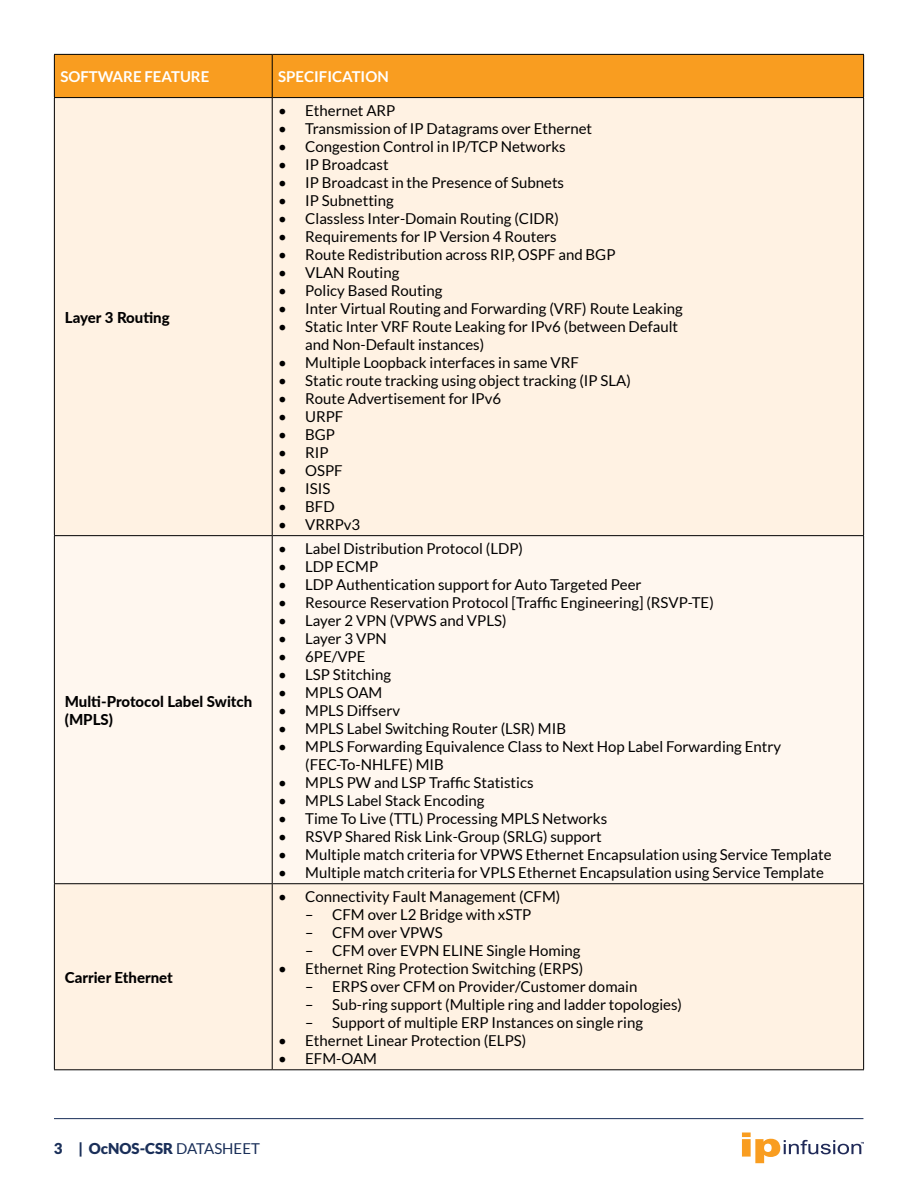
<style>
.page{position:relative;width:918px;height:1188px;background:#fff}
.page>*{position:absolute;margin:0;border:0;box-sizing:border-box;transform-origin:0 0}
.t1{font:15px/18px "Lato";color:#000}
.t2{font:800 15px/18px "Lato";color:#000}
.t3{font:700 15px "Lato";color:#fff}
.t4{font:900 15px "Lato";color:#1a2f59}
.s1{font-weight:400}
</style>
<div class="page">
<hr style="left:54px;top:1118px;width:809px;height:1px;background:#1a2f59">
<svg style="left:742px;top:1132px;width:122px;height:31px"></svg>
<div style="left:55px;top:55px;width:808px;height:42px;background:#f99d20"></div>
<div style="left:55px;top:98px;width:808px;height:971px;background:#fff2e3"></div>
<div style="left:55px;top:536px;width:808px;height:347px;background:#fff7ef"></div>
<hr style="left:54px;top:98px;width:1px;height:437px;background:#000">
<hr style="left:272px;top:98px;width:1px;height:437px;background:#000">
<hr style="left:863px;top:98px;width:1px;height:437px;background:#000">
<hr style="left:54px;top:535px;width:218px;height:1px;background:#000">
<hr style="left:54px;top:536px;width:1px;height:347px;background:#000">
<hr style="left:272px;top:535px;width:592px;height:1px;background:#000">
<hr style="left:272px;top:536px;width:1px;height:347px;background:#000">
<hr style="left:863px;top:536px;width:1px;height:347px;background:#000">
<hr style="left:54px;top:883px;width:218px;height:1px;background:#000">
<hr style="left:54px;top:884px;width:1px;height:185px;background:#000">
<hr style="left:272px;top:883px;width:592px;height:1px;background:#000">
<hr style="left:272px;top:884px;width:1px;height:185px;background:#000">
<hr style="left:863px;top:884px;width:1px;height:185px;background:#000">
<hr style="left:54px;top:54px;width:218px;height:1px;background:#000">
<hr style="left:54px;top:55px;width:1px;height:42px;background:#000">
<hr style="left:54px;top:97px;width:218px;height:1px;background:#000">
<hr style="left:54px;top:1069px;width:218px;height:1px;background:#000">
<hr style="left:272px;top:54px;width:592px;height:1px;background:#000">
<hr style="left:272px;top:55px;width:1px;height:42px;background:#000">
<hr style="left:863px;top:55px;width:1px;height:42px;background:#000">
<hr style="left:272px;top:97px;width:592px;height:1px;background:#000">
<hr style="left:272px;top:1069px;width:592px;height:1px;background:#000">
<p class="t3" style="left:60px;top:68px;width:150px">SOFTWARE FEATURE</p>
<p class="t3" style="left:278px;top:68px;width:112px">SPECIFICATION</p>
<p class="t2" style="left:65px;top:308px;width:106px">Layer 3 Routing</p>
<p class="t2" style="left:65px;top:692px;width:189px">Multi-Protocol Label Switch (MPLS)</p>
<p class="t2" style="left:65px;top:968px;width:110px">Carrier Ethernet</p>
<p class="t1" style="left:278px;top:101px;width:119px">• Ethernet ARP</p>
<p class="t1" style="left:278px;top:119px;width:316px">• Transmission of IP Datagrams over Ethernet</p>
<p class="t1" style="left:278px;top:137px;width:289px">• Congestion Control in IP/TCP Networks</p>
<p class="t1" style="left:278px;top:155px;width:112px">• IP Broadcast</p>
<p class="t1" style="left:278px;top:173px;width:287px">• IP Broadcast in the Presence of Subnets</p>
<p class="t1" style="left:278px;top:191px;width:117px">• IP Subnetting</p>
<p class="t1" style="left:278px;top:209px;width:282px">• Classless Inter-Domain Routing (CIDR)</p>
<p class="t1" style="left:278px;top:227px;width:280px">• Requirements for IP Version 4 Routers</p>
<p class="t1" style="left:278px;top:245px;width:339px">• Route Redistribution across RIP, OSPF and BGP</p>
<p class="t1" style="left:278px;top:263px;width:123px">• VLAN Routing</p>
<p class="t1" style="left:278px;top:281px;width:166px">• Policy Based Routing</p>
<p class="t1" style="left:278px;top:299px;width:406px">• Inter Virtual Routing and Forwarding (VRF) Route Leaking</p>
<p class="t1" style="left:305px;top:317px;width:375px;text-indent:-27px">• Static Inter VRF Route Leaking for IPv6 (between Default and Non-Default instances)</p>
<p class="t1" style="left:278px;top:353px;width:302px">• Multiple Loopback interfaces in same VRF</p>
<p class="t1" style="left:278px;top:371px;width:354px">• Static route tracking using object tracking (IP SLA)</p>
<p class="t1" style="left:278px;top:389px;width:224px">• Route Advertisement for IPv6</p>
<p class="t1" style="left:278px;top:407px;width:67px">• URPF</p>
<p class="t1" style="left:278px;top:425px;width:58px">• BGP</p>
<p class="t1" style="left:278px;top:443px;width:52px">• RIP</p>
<p class="t1" style="left:278px;top:461px;width:66px">• OSPF</p>
<p class="t1" style="left:278px;top:479px;width:54px">• ISIS</p>
<p class="t1" style="left:278px;top:497px;width:58px">• BFD</p>
<p class="t1" style="left:278px;top:515px;width:84px">• VRRPv3</p>
<p class="t1" style="left:278px;top:539px;width:246px">• Label Distribution Protocol (LDP)</p>
<p class="t1" style="left:278px;top:557px;width:102px">• LDP ECMP</p>
<p class="t1" style="left:278px;top:575px;width:365px">• LDP Authentication support for Auto Targeted Peer</p>
<p class="t1" style="left:278px;top:593px;width:437px">• Resource Reservation Protocol [Traffic Engineering] (RSVP-TE)</p>
<p class="t1" style="left:278px;top:611px;width:230px">• Layer 2 VPN (VPWS and VPLS)</p>
<p class="t1" style="left:278px;top:629px;width:110px">• Layer 3 VPN</p>
<p class="t1" style="left:278px;top:647px;width:89px">• 6PE/VPE</p>
<p class="t1" style="left:278px;top:665px;width:114px">• LSP Stitching</p>
<p class="t1" style="left:278px;top:683px;width:106px">• MPLS OAM</p>
<p class="t1" style="left:278px;top:701px;width:123px">• MPLS Diffserv</p>
<p class="t1" style="left:278px;top:719px;width:289px">• MPLS Label Switching Router (LSR) MIB</p>
<p class="t1" style="left:305px;top:737px;width:477px;text-indent:-27px">• MPLS Forwarding Equivalence Class to Next Hop Label Forwarding Entry (FEC-To-NHLFE) MIB</p>
<p class="t1" style="left:278px;top:773px;width:257px">• MPLS PW and LSP Traffic Statistics</p>
<p class="t1" style="left:278px;top:791px;width:208px">• MPLS Label Stack Encoding</p>
<p class="t1" style="left:278px;top:809px;width:331px">• Time To Live (TTL) Processing MPLS Networks</p>
<p class="t1" style="left:278px;top:827px;width:325px">• RSVP Shared Risk Link-Group (SRLG) support</p>
<p class="t1" style="left:278px;top:845px;width:555px">• Multiple match criteria for VPWS Ethernet Encapsulation using Service Template</p>
<p class="t1" style="left:278px;top:863px;width:547px">• Multiple match criteria for VPLS Ethernet Encapsulation using Service Template</p>
<p class="t1" style="left:278px;top:887px;width:284px">• Connectivity Fault Management (CFM)</p>
<p class="t1" style="left:305px;top:905px;width:228px">– CFM over L2 Bridge with xSTP</p>
<p class="t1" style="left:305px;top:923px;width:139px">– CFM over VPWS</p>
<p class="t1" style="left:305px;top:941px;width:277px">– CFM over EVPN ELINE Single Homing</p>
<p class="t1" style="left:278px;top:959px;width:307px">• Ethernet Ring Protection Switching (ERPS)</p>
<p class="t1" style="left:305px;top:977px;width:334px">– ERPS over CFM on Provider/Customer domain</p>
<p class="t1" style="left:305px;top:995px;width:378px">– Sub-ring support (Multiple ring and ladder topologies)</p>
<p class="t1" style="left:305px;top:1013px;width:339px">– Support of multiple ERP Instances on single ring</p>
<p class="t1" style="left:278px;top:1031px;width:250px">• Ethernet Linear Protection (ELPS)</p>
<p class="t1" style="left:278px;top:1049px;width:100px">• EFM-OAM</p>
<p class="t4" style="left:54px;top:1139px;width:208px">3 | OcNOS-CSR <span class="s1">DATASHEET</span></p>
</div>
